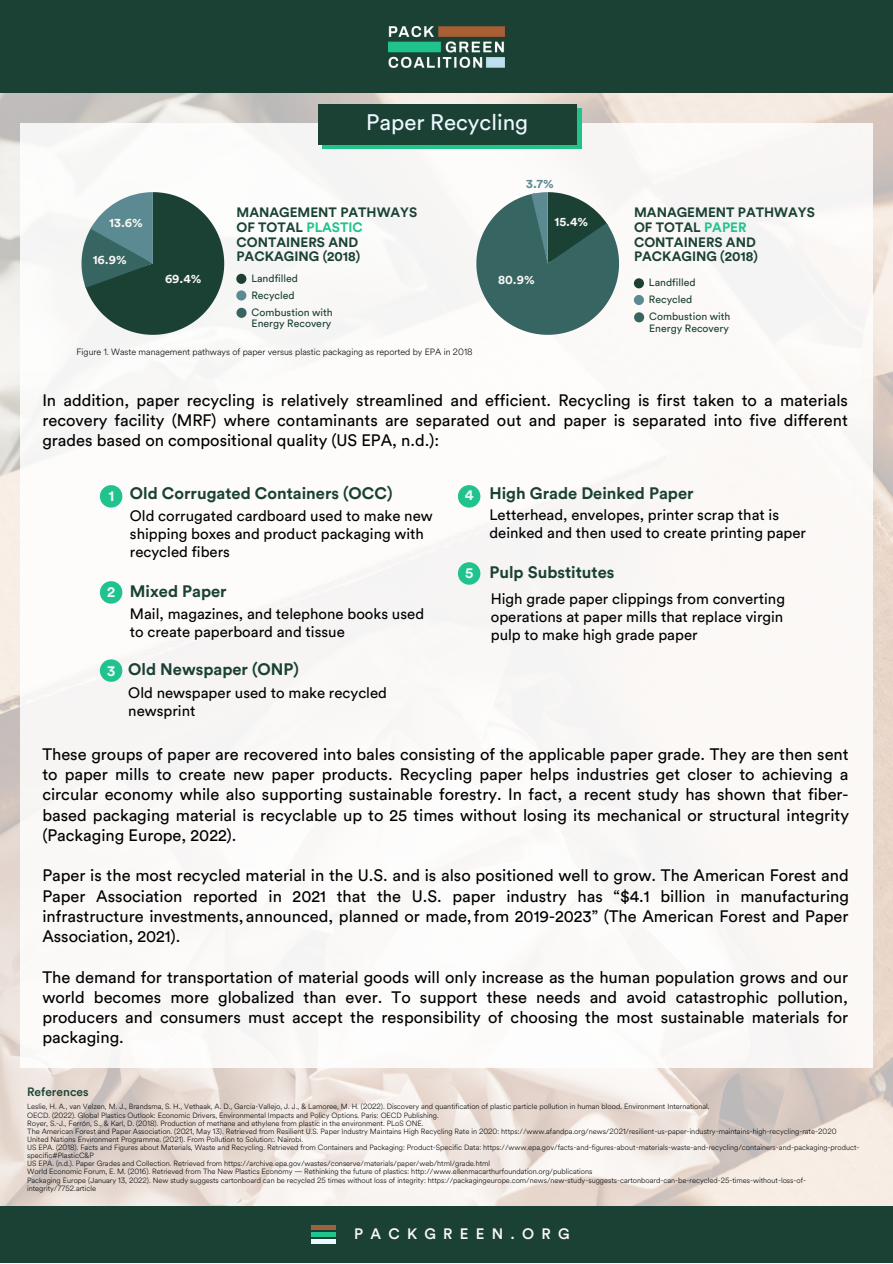
<style>
.page{position:relative;width:893px;height:1264px;background:#fff}
.page>*{position:absolute;margin:0;border:0;box-sizing:border-box;transform-origin:0 0}
.t1{font:22.35px "Circular Std";color:#edf7ff}
.t2{font:16.5px/20.2px "Circular Std";color:#000;text-align:justify}
.t3{font:700 16.5px "Circular Std";color:#1a4134}
.t4{font:15px/18px "Circular Std";color:#000}
.t5{font:500 15px "Circular Std";letter-spacing:.48em;color:#fbf8f5}
.t6{font:700 14.85px "Circular Std";color:#edf7ff}
.t7{font:700 13.5px/14.5px "Circular Std";color:#1a4134}
.t8{font:700 12.45px "Circular Std";color:#fbf8f5}
.t9{font:700 12.45px "Circular Std";color:#5c8a92}
.t10{font:500 12px "Circular Std";color:#1a4134}
.t11{font:10.5px/17px "Circular Std";color:#1a4134}
.t12{font:300 9px "Circular Spotify Text";color:#000}
.t13{font:300 7.5px/8.1px "Circular Spotify Text";color:#000}
.s1{color:#21c38d}
</style>
<div class="page">
<img style="left:0;top:92px;width:892px;height:1113px">
<div style="left:0;top:1205px;width:892px;height:57px;background:#1a4134"></div>
<hr style="left:311px;top:1225px;width:25px;height:4px;background:#9f623e">
<hr style="left:311px;top:1232px;width:25px;height:4px;background:#21c38d">
<hr style="left:311px;top:1239px;width:25px;height:4px;background:#edf7ff">
<div style="left:20px;top:123px;width:852px;height:945px;background:#fbf9f7"></div>
<div style="left:0;top:0;width:892px;height:92px;background:#1a4134"></div>
<img style="left:388px;top:27px;width:116px;height:40px">
<svg style="left:100px;top:659px;width:22px;height:23px"></svg>
<svg style="left:100px;top:581px;width:22px;height:22px"></svg>
<svg style="left:100px;top:485px;width:22px;height:22px"></svg>
<svg style="left:458px;top:485px;width:22px;height:22px"></svg>
<svg style="left:458px;top:562px;width:22px;height:22px"></svg>
<svg style="left:81px;top:192px;width:143px;height:143px"></svg>
<div style="left:236px;top:290px;width:10px;height:10px;background:#5c8a92;border-radius:50%"></div>
<svg style="left:476px;top:192px;width:143px;height:143px"></svg>
<div style="left:236px;top:274px;width:10px;height:10px;background:#1a4134;border-radius:50%"></div>
<div style="left:236px;top:308px;width:10px;height:10px;background:#376562;border-radius:50%"></div>
<div style="left:633px;top:295px;width:11px;height:10px;background:#5c8a92;border-radius:50%"></div>
<div style="left:633px;top:278px;width:11px;height:10px;background:#1a4134;border-radius:50%"></div>
<div style="left:634px;top:312px;width:10px;height:10px;background:#376562;border-radius:50%"></div>
<svg style="left:322px;top:108px;width:259px;height:40px"></svg>
<div style="left:318px;top:104px;width:258px;height:40px;background:#1a4134"></div>
<h1 class="t1" style="left:366px;top:112px;width:163px">Paper Recycling</h1>
<h3 class="t9" style="left:526px;top:178px;width:29px">3.7%</h3>
<h3 class="t8" style="left:109px;top:217px;width:35px">13.6%</h3>
<h3 class="t8" style="left:93px;top:254px;width:35px">16.9%</h3>
<h3 class="t8" style="left:165px;top:273px;width:38px">69.4%</h3>
<h3 class="t7" style="left:236px;top:206px;width:182px">MANAGEMENT PATHWAYS<br>OF TOTAL <span class="s1">PLASTIC<br></span>CONTAINERS AND<br>PACKAGING (2018)</h3>
<h3 class="t11" style="left:251px;top:270px;width:83px">Landfilled<br>Recycled<br>Combustion with</h3>
<h3 class="t11" style="left:251px;top:315px;width:81px">Energy Recovery</h3>
<h3 class="t8" style="left:498px;top:274px;width:38px">80.9%</h3>
<h3 class="t8" style="left:554px;top:216px;width:35px">15.4%</h3>
<h3 class="t7" style="left:634px;top:206px;width:182px">MANAGEMENT PATHWAYS<br>OF TOTAL <span class="s1">PAPER<br></span>CONTAINERS AND<br>PACKAGING (2018)</h3>
<h3 class="t11" style="left:649px;top:275px;width:83px">Landfilled<br>Recycled<br>Combustion with</h3>
<h3 class="t11" style="left:649px;top:320px;width:81px">Energy Recovery</h3>
<p class="t12" style="left:76px;top:346px;width:397px">Figure 1. Waste management pathways of paper versus plastic packaging as reported by EPA in 2018</p>
<p class="t2" style="left:42px;top:391px;width:807px">In addition, paper recycling is relatively streamlined and efficient. Recycling is first taken to a materials recovery facility (MRF) where contaminants are separated out and paper is separated into five different grades based on compositional quality (US EPA, n.d.):</p>
<h2 class="t3" style="left:130px;top:486px;width:264px">Old Corrugated Containers (OCC)</h2>
<h3 class="t6" style="left:108px;top:488px;width:7px">1</h3>
<h3 class="t6" style="left:465px;top:488px;width:10px">4</h3>
<h3 class="t6" style="left:107px;top:584px;width:10px">2</h3>
<h3 class="t6" style="left:107px;top:663px;width:10px">3</h3>
<h3 class="t4" style="left:130px;top:507px;width:304px">Old corrugated cardboard used to make new shipping boxes and product packaging with recycled fibers</h3>
<h2 class="t3" style="left:130px;top:583px;width:98px">Mixed Paper</h2>
<h3 class="t4" style="left:130px;top:605px;width:296px">Mail, magazines, and telephone books used to create paperboard and tissue</h3>
<h2 class="t3" style="left:128px;top:661px;width:172px">Old Newspaper (ONP)</h2>
<h3 class="t4" style="left:128px;top:684px;width:260px">Old newspaper used to make recycled newsprint</h3>
<h3 class="t6" style="left:465px;top:566px;width:10px">5</h3>
<h2 class="t3" style="left:489px;top:486px;width:206px">High Grade Deinked Paper</h2>
<h3 class="t4" style="left:489px;top:506px;width:318px">Letterhead, envelopes, printer scrap that is deinked and then used to create printing paper</h3>
<h2 class="t3" style="left:489px;top:564px;width:126px">Pulp Substitutes</h2>
<h3 class="t4" style="left:490px;top:590px;width:296px;text-align:justify">High grade paper clippings from converting operations at paper mills that replace virgin pulp to make high grade paper</h3>
<p class="t2" style="left:42px;top:744px;width:808px">These groups of paper are recovered into bales consisting of the applicable paper grade. They are then sent to paper mills to create new paper products. Recycling paper helps industries get closer to achieving a circular economy while also supporting sustainable forestry. In fact, a recent study has shown that fiber&shy;based packaging material is recyclable up to 25 times without losing its mechanical or structural integrity (Packaging Europe, 2022).</p>
<p class="t2" style="left:42px;top:866px;width:808px">Paper is the most recycled material in the U.S. and is also positioned well to grow. The American Forest and Paper Association reported in 2021 that the U.S. paper industry has “$4.1 billion in manufacturing infrastructure investments,announced, planned or made,from 2019-2023” (The American Forest and Paper Association, 2021).</p>
<p class="t2" style="left:42px;top:967px;width:807px">The demand for transportation of material goods will only increase as the human population grows and our world becomes more globalized than ever. To support these needs and avoid catastrophic pollution, producers and consumers must accept the responsibility of choosing the most sustainable materials for packaging.</p>
<h3 class="t10" style="left:27px;top:1086px;width:63px">References</h3>
<p class="t13" style="left:27px;top:1102px;width:833px">Leslie, H. A., van Velzen, M. J., Brandsma, S. H., Vethaak, A. D., Garcia-Vallejo, J. J., &amp; Lamoree, M. H. (2022). Discovery and quantification of plastic particle pollution in human blood. Environment International.<br>OECD. (2022). Global Plastics Outlook: Economic Drivers, Environmental Impacts and Policy Options. Paris: OECD Publishing.<br>Royer, S.-J., Ferrón, S., &amp; Karl, D. (2018). Production of methane and ethylene from plastic in the environment. PLoS ONE.<br>The American Forest and Paper Association. (2021, May 13). Retrieved from Resilient U.S. Paper Industry Maintains High Recycling Rate in 2020: https://www.afandpa.org/news/2021/resilient-us-paper-industry-maintains-high-recycling-rate-2020<br>United Nations Environment Programme. (2021). From Pollution to Solution:. Nairobi.<br>US EPA. (2018). Facts and Figures about Materials, Waste and Recycling. Retrieved from Containers and Packaging: Product-Specific Data: https://www.epa.gov/facts-and-figures-about-materials-waste-and-recycling/containers-and-packaging-product&shy;specific#PlasticC&amp;P<br>US EPA. (n.d.). Paper Grades and Collection. Retrieved from https://archive.epa.gov/wastes/conserve/materials/paper/web/html/grade.html<br>World Economic Forum, E. M. (2016). Retrieved from The New Plastics Economy — Rethinking the future of plastics: http://www.ellenmacarthurfoundation.org/publications<br>Packaging Europe (January 13, 2022). New study suggests cartonboard can be recycled 25 times without loss of integrity: https://packagingeurope.com/news/new-study-suggests-cartonboard-can-be-recycled-25-times-without-loss-of&shy;integrity/7752.article</p>
<h3 class="t5" style="left:354px;top:1226px;width:217px">PACKGREEN.ORG</h3>
</div>
